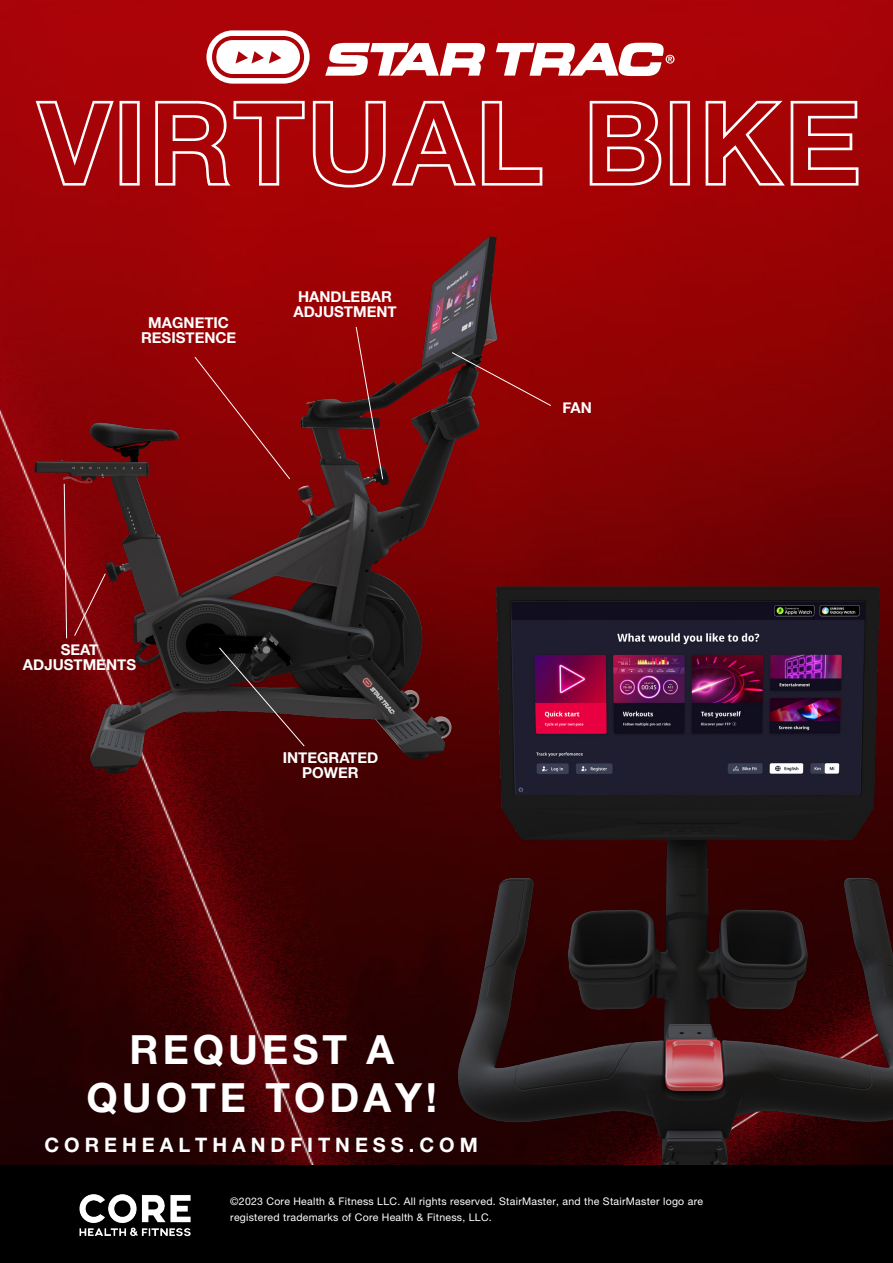
<style>
.page{position:relative;width:893px;height:1263px;background:#fff}
.page>*{position:absolute;margin:0;border:0;box-sizing:border-box;transform-origin:0 0}
.t1{font:118.65px "Helvetica Neue LT Pro Bd Ou";color:#fff}
.t2{font:700 40.35px "Helvetica Neue LT Pro";letter-spacing:.1em;color:#fff}
.t3{font:700 19.95px "Helvetica Neue LT Pro";letter-spacing:.25em;color:#fff}
.t4{font:700 15px/15px "Helvetica Neue";color:#fff;text-align:center}
.t5{font:10.5px/16.5px "Helvetica Neue LT Pro";letter-spacing:.025em;color:#fff}
</style>
<div class="page">
<img style="left:0;top:0;width:893px;height:1165px">
<img style="left:383px;top:564px;width:510px;height:601px">
<div style="left:0;top:1165px;width:893px;height:98px;background:#000"></div>
<img style="left:79px;top:1194px;width:112px;height:43px">
<svg style="left:325px;top:43px;width:160px;height:33px"></svg>
<svg style="left:496px;top:43px;width:178px;height:33px"></svg>
<svg style="left:206px;top:30px;width:104px;height:54px"></svg>
<img style="left:12px;top:232px;width:542px;height:556px">
<svg style="left:355px;top:326px;width:29px;height:154px"></svg>
<div style="left:194px;top:356px;width:97px;height:124px;background:#900204"></div>
<svg style="left:451px;top:352px;width:101px;height:55px"></svg>
<svg style="left:63px;top:483px;width:4px;height:156px"></svg>
<svg style="left:74px;top:573px;width:32px;height:64px"></svg>
<svg style="left:218px;top:647px;width:87px;height:100px"></svg>
<p class="t1" style="left:37px;top:68px;width:824px">VIRTUAL BIKE</p>
<p class="t4" style="left:148px;top:315px;width:82px">MAGNETIC</p>
<p class="t4" style="left:141px;top:330px;width:97px">RESISTENCE</p>
<p class="t4" style="left:293px;top:290px;width:105px">HANDLEBAR<br>ADJUSTMENT</p>
<p class="t4" style="left:61px;top:642px;width:39px">SEAT</p>
<p class="t4" style="left:23px;top:657px;width:115px">ADJUSTMENTS</p>
<p class="t4" style="left:283px;top:751px;width:97px">INTEGRATED</p>
<p class="t4" style="left:302px;top:766px;width:58px">POWER</p>
<p class="t4" style="left:562px;top:401px;width:31px">FAN</p>
<p class="t2" style="left:130px;top:1024px;width:266px">REQUEST A</p>
<p class="t2" style="left:87px;top:1072px;width:352px">QUOTE TODAY!</p>
<p class="t3" style="left:44px;top:1132px;width:435px">COREHEALTHANDFITNESS.COM</p>
<p class="t5" style="left:230px;top:1193px;width:474px">©2023 Core Health &amp; Fitness LLC. All rights reserved. StairMaster, and the StairMaster logo are registered trademarks of Core Health &amp; Fitness, LLC.</p>
</div>
